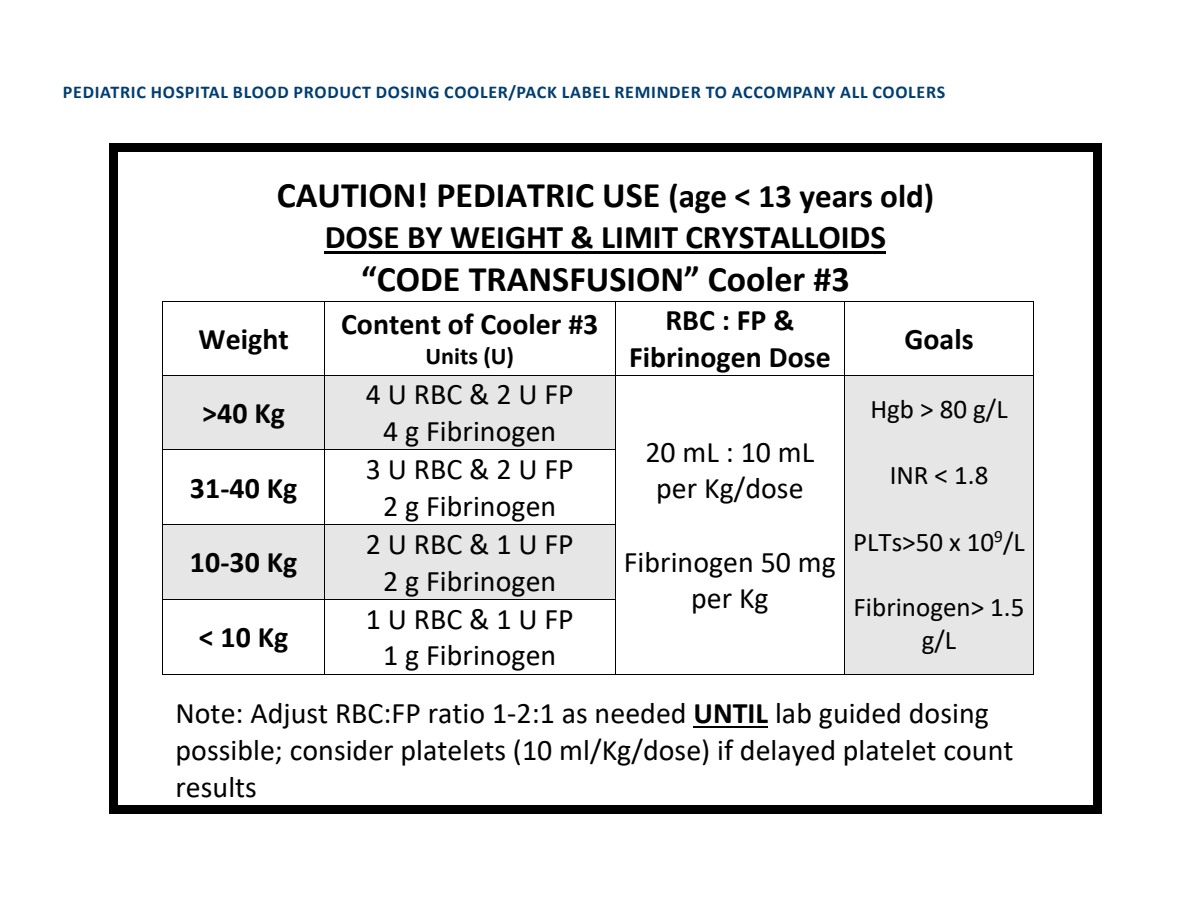
<style>
.page{position:relative;width:1188px;height:918px;background:#fff}
.page>*{position:absolute;margin:0;border:0;box-sizing:border-box;transform-origin:0 0}
.t1{font:700 36px "Calibri";color:#000}
.t2{font:700 33.15px "Calibri";color:#000}
.t3{font:29.85px/36.8px "Calibri";color:#000;text-align:center}
.t4{font:700 29.85px/36.8px "Calibri";color:#000;text-align:center}
.t5{font:27px/32.7px "Calibri";color:#000;text-align:center}
.t6{font:700 24.15px "Calibri";letter-spacing:-.005em;color:#000}
.t7{font:700 18px "Calibri";letter-spacing:.04em;color:#003d71}
.s1{font-size:33.15px}
.s2{font-weight:700}
</style>
<div class="page">
<hr style="left:325px;top:251px;width:561px;height:3px;background:#000">
<hr style="left:163px;top:301px;width:162px;height:1px;background:#000">
<hr style="left:325px;top:301px;width:290px;height:1px;background:#000">
<hr style="left:615px;top:301px;width:229px;height:1px;background:#000">
<hr style="left:845px;top:301px;width:188px;height:1px;background:#000">
<hr style="left:163px;top:301px;width:1px;height:74px;background:#000">
<hr style="left:325px;top:301px;width:1px;height:74px;background:#000">
<hr style="left:615px;top:301px;width:1px;height:74px;background:#000">
<hr style="left:844px;top:301px;width:1px;height:74px;background:#000">
<hr style="left:1033px;top:301px;width:1px;height:74px;background:#000">
<div style="left:163px;top:376px;width:162px;height:73px;background:#e7e6e6"></div>
<div style="left:325px;top:376px;width:290px;height:73px;background:#e7e6e6"></div>
<div style="left:845px;top:376px;width:188px;height:298px;background:#e7e6e6"></div>
<hr style="left:163px;top:375px;width:162px;height:1px;background:#000">
<hr style="left:325px;top:375px;width:290px;height:1px;background:#000">
<hr style="left:615px;top:375px;width:229px;height:1px;background:#000">
<hr style="left:845px;top:375px;width:188px;height:1px;background:#000">
<hr style="left:163px;top:376px;width:1px;height:73px;background:#000">
<hr style="left:325px;top:376px;width:1px;height:73px;background:#000">
<hr style="left:615px;top:376px;width:1px;height:73px;background:#000">
<hr style="left:844px;top:376px;width:1px;height:73px;background:#000">
<hr style="left:1033px;top:376px;width:1px;height:73px;background:#000">
<hr style="left:163px;top:449px;width:162px;height:1px;background:#000">
<hr style="left:325px;top:449px;width:290px;height:1px;background:#000">
<hr style="left:163px;top:450px;width:1px;height:74px;background:#000">
<hr style="left:325px;top:450px;width:1px;height:74px;background:#000">
<hr style="left:615px;top:450px;width:1px;height:74px;background:#000">
<hr style="left:844px;top:450px;width:1px;height:74px;background:#000">
<hr style="left:1033px;top:450px;width:1px;height:74px;background:#000">
<div style="left:163px;top:525px;width:162px;height:74px;background:#e7e6e6"></div>
<div style="left:325px;top:525px;width:290px;height:74px;background:#e7e6e6"></div>
<hr style="left:163px;top:524px;width:162px;height:1px;background:#000">
<hr style="left:325px;top:524px;width:290px;height:1px;background:#000">
<hr style="left:163px;top:525px;width:1px;height:74px;background:#000">
<hr style="left:325px;top:525px;width:1px;height:74px;background:#000">
<hr style="left:615px;top:525px;width:1px;height:74px;background:#000">
<hr style="left:844px;top:525px;width:1px;height:74px;background:#000">
<hr style="left:1033px;top:525px;width:1px;height:74px;background:#000">
<hr style="left:163px;top:599px;width:162px;height:1px;background:#000">
<hr style="left:325px;top:599px;width:290px;height:1px;background:#000">
<hr style="left:163px;top:600px;width:1px;height:74px;background:#000">
<hr style="left:163px;top:674px;width:162px;height:1px;background:#000">
<hr style="left:325px;top:600px;width:1px;height:74px;background:#000">
<hr style="left:325px;top:674px;width:290px;height:1px;background:#000">
<hr style="left:615px;top:600px;width:1px;height:74px;background:#000">
<hr style="left:615px;top:674px;width:229px;height:1px;background:#000">
<hr style="left:844px;top:600px;width:1px;height:74px;background:#000">
<hr style="left:845px;top:674px;width:188px;height:1px;background:#000">
<hr style="left:1033px;top:600px;width:1px;height:74px;background:#000">
<hr style="left:694px;top:727px;width:74px;height:1px;background:#000">
<div style="left:109px;top:143px;width:9px;height:9px;background:#000"></div>
<div style="left:118px;top:143px;width:975px;height:9px;background:#000"></div>
<div style="left:1093px;top:143px;width:9px;height:9px;background:#000"></div>
<div style="left:109px;top:152px;width:9px;height:653px;background:#000"></div>
<div style="left:109px;top:805px;width:9px;height:9px;background:#000"></div>
<div style="left:118px;top:805px;width:975px;height:9px;background:#000"></div>
<div style="left:1093px;top:152px;width:9px;height:653px;background:#000"></div>
<div style="left:1093px;top:805px;width:9px;height:9px;background:#000"></div>
<p class="t7" style="left:63px;top:80px;width:884px">PEDIATRIC HOSPITAL BLOOD PRODUCT DOSING COOLER/PACK LABEL REMINDER TO ACCOMPANY ALL COOLERS</p>
<p class="t1" style="left:277px;top:169px;width:659px">CAUTION! PEDIATRIC USE <span class="s1">(age &lt; 13 years old)</span></p>
<p class="t2" style="left:325px;top:213px;width:563px">DOSE BY WEIGHT &amp; LIMIT CRYSTALLOIDS</p>
<p class="t1" style="left:361px;top:254px;width:490px">“CODE TRANSFUSION” Cooler #3</p>
<p class="t4" style="left:199px;top:320px;width:92px">Weight</p>
<p class="t4" style="left:629px;top:302px;width:203px">RBC : FP &amp;<br>Fibrinogen Dose</p>
<p class="t4" style="left:341px;top:305px;width:259px">Content of Cooler #3</p>
<p class="t6" style="left:426px;top:339px;width:90px">Units (U)</p>
<p class="t4" style="left:904px;top:320px;width:71px">Goals</p>
<p class="t4" style="left:202px;top:394px;width:84px">&gt;40 Kg</p>
<p class="t4" style="left:190px;top:469px;width:109px">31-40 Kg</p>
<p class="t3" style="left:366px;top:375px;width:209px">4 U RBC &amp; 2 U FP<br>4 g Fibrinogen</p>
<p class="t3" style="left:366px;top:450px;width:209px">3 U RBC &amp; 2 U FP<br>2 g Fibrinogen</p>
<p class="t3" style="left:645px;top:433px;width:171px">20 mL : 10 mL per Kg/dose</p>
<p class="t5" style="left:870px;top:392px;width:139px">Hgb &gt; 80 g/L</p>
<p class="t5" style="left:890px;top:458px;width:100px">INR &lt; 1.8</p>
<p class="t5" style="left:853px;top:525px;width:173px">PLTs&gt;50 x 10<sup>9</sup>/L</p>
<p class="t3" style="left:366px;top:525px;width:209px">2 U RBC &amp; 1 U FP<br>2 g Fibrinogen</p>
<p class="t3" style="left:624px;top:543px;width:214px;line-height:36.3px">Fibrinogen 50 mg per Kg</p>
<p class="t4" style="left:190px;top:544px;width:109px">10-30 Kg</p>
<p class="t5" style="left:854px;top:590px;width:172px">Fibrinogen&gt; 1.5 g/L</p>
<p class="t3" style="left:366px;top:600px;width:209px;line-height:36.3px">1 U RBC &amp; 1 U FP<br>1 g Fibrinogen</p>
<p class="t3" style="left:175px;top:694px;width:840px;text-align:left">Note: Adjust RBC:FP ratio 1-2:1 as needed <span class="s2">UNTIL</span> lab guided dosing possible; consider platelets (10 ml/Kg/dose) if delayed platelet count results</p>
<p class="t4" style="left:199px;top:618px;width:91px">&lt; 10 Kg</p>
</div>
